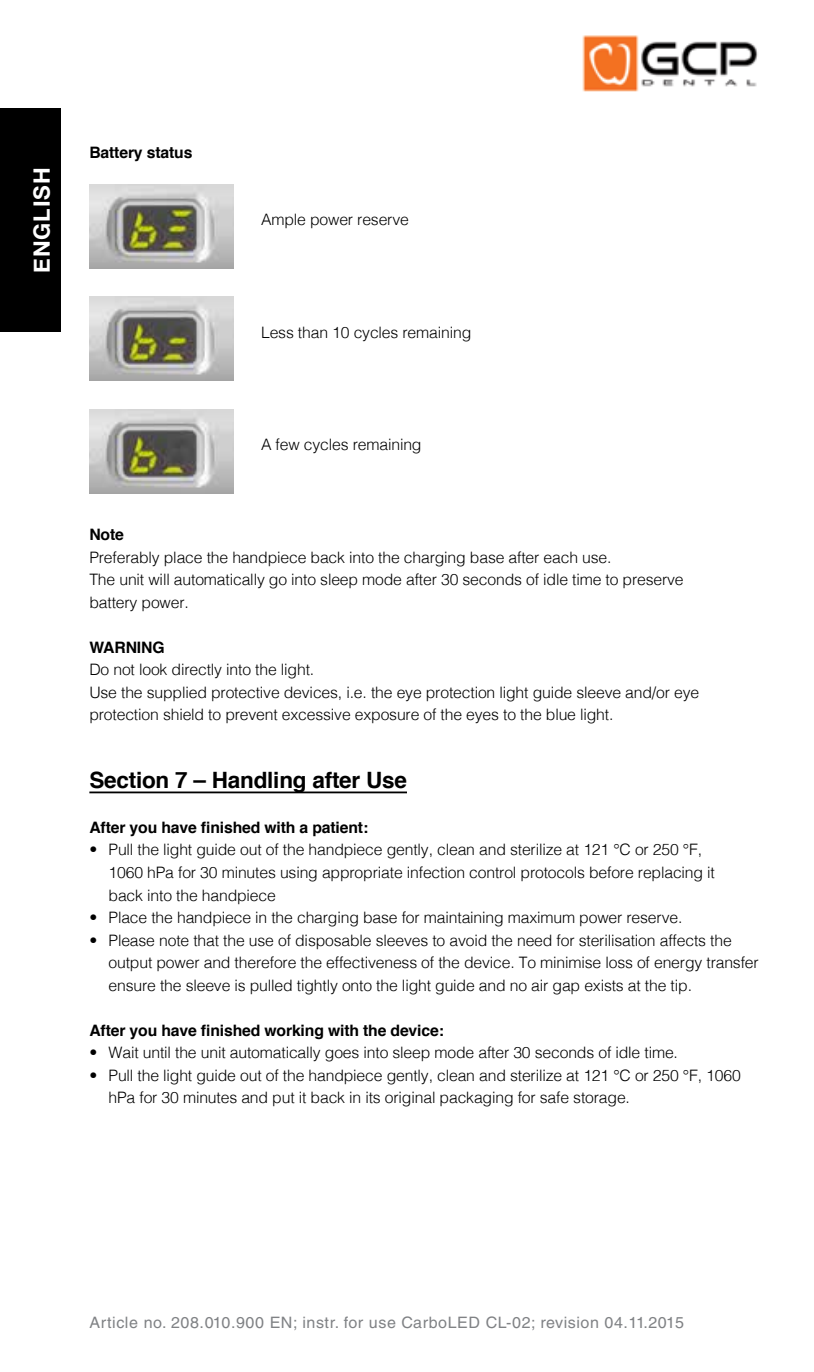
<style>
.page{position:relative;width:814px;height:1372px;background:#fff}
.page>*{position:absolute;margin:0;border:0;box-sizing:border-box;transform-origin:0 0}
.t1{font:700 22.5px "Helvetica";letter-spacing:-.01em;color:#000}
.t2{font:700 22.5px "Helvetica Neue";letter-spacing:.045em;color:#fff}
.t3{font:300 15.75px/22.5px "Helvetica";letter-spacing:-.01em;color:#000}
.t4{font:700 15.75px "Helvetica";letter-spacing:-.01em;color:#000}
.t5{font:15.75px "Helvetica LT Std";letter-spacing:.035em;color:#808285}
</style>
<div class="page">
<img style="left:89px;top:184px;width:144px;height:84px">
<img style="left:89px;top:297px;width:144px;height:84px">
<img style="left:89px;top:409px;width:144px;height:84px">
<hr style="left:89px;top:791px;width:318px;height:2px;background:#000">
<div style="left:0;top:108px;width:61px;height:224px;background:#000"></div>
<img style="left:582px;top:35px;width:176px;height:57px">
<h1 class="t2" style="left:24px;top:273px;width:107px;rotate:-90deg">ENGLISH</h1>
<p class="t4" style="left:89px;top:139px;width:104px">Battery status</p>
<p class="t3" style="left:261px;top:207px;width:149px">Ample power reserve</p>
<p class="t3" style="left:261px;top:320px;width:212px">Less than 10 cycles remaining</p>
<p class="t3" style="left:261px;top:432px;width:162px">A few cycles remaining</p>
<p class="t4" style="left:89px;top:522px;width:36px">Note</p>
<p class="t3" style="left:89px;top:545px;width:595px">Preferably place the handpiece back into the charging base after each use.<br>The unit will automatically go into sleep mode after 30 seconds of idle time to preserve battery power.</p>
<p class="t4" style="left:89px;top:634px;width:77px">WARNING</p>
<p class="t3" style="left:89px;top:657px;width:611px">Do not look directly into the light.<br>Use the supplied protective devices, i.e. the eye protection light guide sleeve and/or eye protection shield to prevent excessive exposure of the eyes to the blue light.</p>
<h1 class="t1" style="left:89px;top:761px;width:319px">Section 7 – Handling after Use</h1>
<p class="t4" style="left:89px;top:814px;width:280px">After you have finished with a patient:</p>
<p class="t3" style="left:108px;top:837px;width:607px;text-indent:-19px">• Pull the light guide out of the handpiece gently, clean and sterilize at 121 °C or 250 °F,<br>1060 hPa for 30 minutes using appropriate infection control protocols before replacing it back into the handpiece</p>
<p class="t3" style="left:89px;top:905px;width:594px">• Place the handpiece in the charging base for maintaining maximum power reserve.</p>
<p class="t3" style="left:108px;top:927px;width:651px;text-indent:-19px">• Please note that the use of disposable sleeves to avoid the need for sterilisation affects the output power and therefore the effectiveness of the device. To minimise loss of energy transfer ensure the sleeve is pulled tightly onto the light guide and no air gap exists at the tip.</p>
<p class="t4" style="left:89px;top:1017px;width:356px">After you have finished working with the device:</p>
<p class="t3" style="left:89px;top:1040px;width:590px">• Wait until the unit automatically goes into sleep mode after 30 seconds of idle time.</p>
<p class="t3" style="left:108px;top:1062px;width:633px;text-indent:-19px">• Pull the light guide out of the handpiece gently, clean and sterilize at 121 °C or 250 °F, 1060 hPa for 30 minutes and put it back in its original packaging for safe storage.</p>
<p class="t5" style="left:89px;top:1312px;width:596px">Article no. 208.010.900 EN; instr. for use CarboLED CL-02; revision 04.11.2015</p>
</div>
